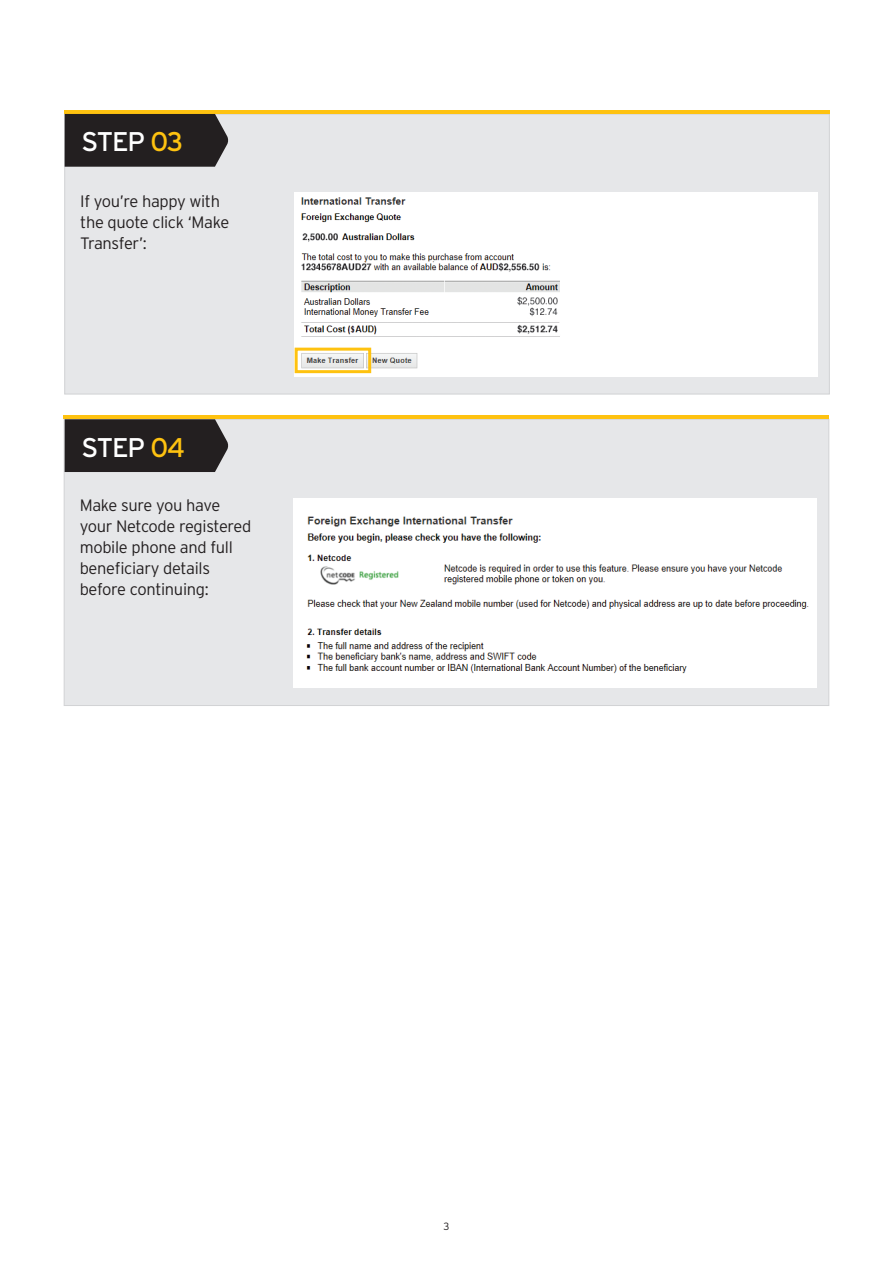
<style>
.page{position:relative;width:893px;height:1263px;background:#fff}
.page>*{position:absolute;margin:0;border:0;box-sizing:border-box;transform-origin:0 0}
.t1{font:27px "Interstate";letter-spacing:-.04em;color:#fff}
.t2{font:300 16.5px/21px "Interstate";letter-spacing:-.02em;color:#231f20}
.t3{font:300 10.5px "Interstate";color:#231f20}
.s1{color:#fec210}
</style>
<div class="page">
<div style="left:64px;top:419px;width:765px;height:287px;background:#e6e7e9;border:1px solid #d1d2d4"></div>
<hr style="left:64px;top:416px;width:765px;height:3px;background:#fec210">
<div style="left:294px;top:499px;width:523px;height:189px;background:#fff"></div>
<img style="left:306px;top:516px;width:503px;height:158px">
<div style="left:64px;top:114px;width:766px;height:280px;background:#e6e7e9;border:1px solid #d1d2d4"></div>
<hr style="left:64px;top:111px;width:766px;height:3px;background:#fec210">
<div style="left:294px;top:192px;width:523px;height:185px;background:#fff"></div>
<img style="left:294px;top:197px;width:266px;height:177px">
<div style="left:295px;top:348px;width:76px;height:25px;border:3px solid #fec210"></div>
<div style="left:65px;top:114px;width:163px;height:53px;background:#231f20"></div>
<div style="left:65px;top:419px;width:163px;height:53px;background:#231f20"></div>
<h1 class="t1" style="left:82px;top:127px;width:103px">STEP <span class="s1">03</span></h1>
<p class="t2" style="left:80px;top:190px;width:151px">If you’re happy with the quote click ‘Make<br>Transfer’:</p>
<h1 class="t1" style="left:82px;top:432px;width:105px">STEP <span class="s1">04</span></h1>
<p class="t2" style="left:80px;top:494px;width:173px">Make sure you have your Netcode registered mobile phone and full beneficiary details before continuing:</p>
<p class="t3" style="left:444px;top:1220px;width:7px">3</p>
</div>
